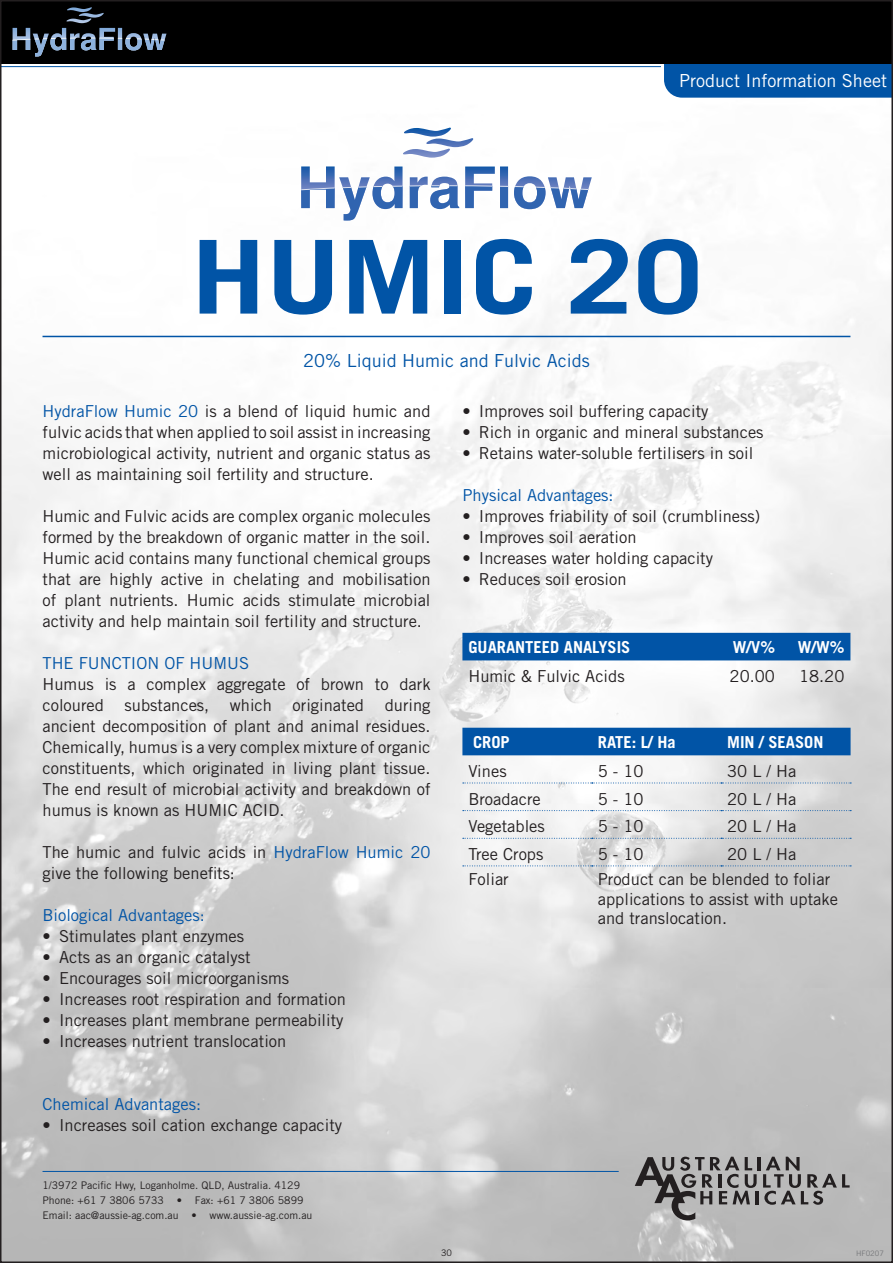
<style>
.page{position:relative;width:893px;height:1263px;background:#fff}
.page>*{position:absolute;margin:0;border:0;box-sizing:border-box;transform-origin:0 0}
.t1{font:700 102px "Trade Gothic";color:#0154a6;scale:1.2 1}
.t2{font:18px "Trade Gothic";color:#0154a6}
.t3{font:18px "Trade Gothic";color:#fff}
.t4{font:16.5px/21px "Trade Gothic";color:#231f20;text-align:justify}
.t5{font:16.5px "Trade Gothic";color:#0154a6}
.t6{font:700 16.5px "Trade Gothic";color:#fff}
.t7{font:10.5px/15px "Trade Gothic";color:#231f20}
.t8{font:9px "Trade Gothic";color:#231f20}
.t9{font:7.5px "Trade Gothic";color:#757679}
.s1{color:#0154a6}
</style>
<div class="page">
<img style="left:3px;top:67px;width:887px;height:1193px">
<hr style="left:0;top:66px;width:661px;height:1px;background:#0154a6">
<div style="left:664px;top:64px;width:226px;height:34px;background:#0154a6"></div>
<div style="left:0;top:0;width:893px;height:64px;background:#000"></div>
<svg style="left:13px;top:7px;width:153px;height:50px"></svg>
<svg style="left:301px;top:166px;width:291px;height:55px"></svg>
<svg style="left:403px;top:128px;width:70px;height:30px"></svg>
<hr style="left:757px;top:1157px;width:4px;height:13px;background:#231f20">
<svg style="left:635px;top:1157px;width:122px;height:63px;background:#8e8d8d"></svg>
<hr style="left:755px;top:1191px;width:4px;height:13px;background:#231f20">
<svg style="left:763px;top:1157px;width:87px;height:48px;background:#989798"></svg>
<hr style="left:43px;top:1171px;width:576px;height:1px;background:#0154a6">
<hr style="left:43px;top:336px;width:807px;height:1px;background:#0154a6">
<div style="left:462px;top:633px;width:388px;height:27px;background:#0154a6"></div>
<div style="left:462px;top:728px;width:389px;height:27px;background:#0154a6"></div>
<svg style="left:463px;top:783px;width:388px;height:1px"></svg>
<svg style="left:463px;top:810px;width:388px;height:1px"></svg>
<svg style="left:463px;top:838px;width:388px;height:1px"></svg>
<svg style="left:463px;top:865px;width:388px;height:1px"></svg>
<p class="t3" style="left:679px;top:70px;width:209px">Product Information Sheet</p>
<h1 class="t1" style="left:191px;top:215px;width:177px">HUMIC</h1>
<h1 class="t1" style="left:566px;top:215px;width:115px">20</h1>
<p class="t2" style="left:303px;top:350px;width:288px">20% Liquid Humic and Fulvic Acids</p>
<p class="t4" style="left:43px;top:400px;width:389px"><span class="s1">HydraFlow Humic 20</span> is a blend of liquid humic and fulvic acids that when applied to soil assist in increasing microbiological activity, nutrient and organic status as well as maintaining soil fertility and structure.</p>
<p class="t4" style="left:43px;top:505px;width:390px">Humic and Fulvic acids are complex organic molecules formed by the breakdown of organic matter in the soil.<br>Humic acid contains many functional chemical groups that are highly active in chelating and mobilisation of plant nutrients. Humic acids stimulate microbial activity and help maintain soil fertility and structure.</p>
<p class="t5" style="left:43px;top:653px;width:172px">THE FU NCTION OF HUMU</p>
<p class="t5" style="left:239px;top:653px;width:12px">S</p>
<p class="t4" style="left:43px;top:673px;width:390px">Humus is a complex aggregate of brown to dark coloured substances, which originated during ancient decomposition of plant and animal residues.<br>Chemically, humus is a very complex mixture of organic constituents, which originated in living plant tissue.<br>The end result of microbial activity and breakdown of humus is known as HUM IC ACID.</p>
<p class="t4" style="left:43px;top:841px;width:389px">The humic and fulvic acids in <span class="s1">HydraFlow Humic 20 </span>give the following benefits:</p>
<p class="t5" style="left:43px;top:905px;width:164px">Biological Advantages:</p>
<p class="t4" style="left:43px;top:925px;width:203px">• Stimulates plant enzymes</p>
<p class="t4" style="left:43px;top:946px;width:210px">• Acts as an organic catalyst</p>
<p class="t4" style="left:43px;top:967px;width:248px">• Encourages soil microorganisms</p>
<p class="t4" style="left:43px;top:988px;width:305px">• Increases root respiration and formation</p>
<p class="t4" style="left:43px;top:1009px;width:303px">• Increases plant membrane permeability</p>
<p class="t4" style="left:43px;top:1030px;width:245px">• Increases nutrient translocation</p>
<p class="t4" style="left:462px;top:400px;width:248px">• Improves soil buffering capacity</p>
<p class="t4" style="left:462px;top:421px;width:303px">• R ich in organic and mineral substances</p>
<p class="t4" style="left:462px;top:442px;width:292px">• Retains water-soluble fertilisers in soil</p>
<p class="t5" style="left:462px;top:485px;width:153px">Physical Advantages:</p>
<p class="t4" style="left:462px;top:505px;width:299px">• Improves friability of soil (crumbliness)</p>
<p class="t4" style="left:462px;top:526px;width:176px">• Improves soil aeration</p>
<p class="t4" style="left:462px;top:547px;width:252px">• Increases water holding capacity</p>
<p class="t4" style="left:462px;top:568px;width:166px">• Reduces soil erosion</p>
<p class="t6" style="left:468px;top:637px;width:56px">GUARANTEE</p>
<p class="t6" style="left:550px;top:637px;width:82px">D ANALYSIS</p>
<p class="t6" style="left:733px;top:637px;width:44px">W/V%</p>
<p class="t6" style="left:798px;top:637px;width:48px">W/W%</p>
<p class="t4" style="left:468px;top:665px;width:158px">Humic &amp; Fulvic Acids</p>
<p class="t4" style="left:730px;top:665px;width:47px">20.00</p>
<p class="t4" style="left:799px;top:665px;width:47px">18.20</p>
<p class="t6" style="left:473px;top:732px;width:36px">CROP</p>
<p class="t6" style="left:598px;top:732px;width:79px">RATE: L/ HA</p>
<p class="t6" style="left:727px;top:732px;width:98px">MIN / SEASON</p>
<p class="t4" style="left:468px;top:760px;width:40px">Vines</p>
<p class="t4" style="left:598px;top:760px;width:47px">5 - 10</p>
<p class="t4" style="left:727px;top:760px;width:71px">30 L / Ha</p>
<p class="t4" style="left:468px;top:788px;width:74px">Broadacre</p>
<p class="t4" style="left:598px;top:788px;width:47px">5 - 10</p>
<p class="t4" style="left:727px;top:788px;width:71px">20 L / Ha</p>
<p class="t4" style="left:468px;top:816px;width:78px">Vegetables</p>
<p class="t4" style="left:598px;top:816px;width:47px">5 - 10</p>
<p class="t4" style="left:727px;top:816px;width:71px">20 L / Ha</p>
<p class="t4" style="left:468px;top:843px;width:77px">Tree Crops</p>
<p class="t4" style="left:598px;top:843px;width:47px">5 - 10</p>
<p class="t4" style="left:727px;top:843px;width:71px">20 L / Ha</p>
<p class="t4" style="left:468px;top:868px;width:42px">Foliar</p>
<p class="t4" style="left:598px;top:869px;width:242px;line-height:19.8px;text-align:left">Product can be blended to foliar applications to assist with uptake and translocation.</p>
<p class="t5" style="left:43px;top:1094px;width:160px">Chemical Advantages:</p>
<p class="t4" style="left:43px;top:1114px;width:301px">• Increases soil cation exchange capacity</p>
<p class="t7" style="left:43px;top:1178px;width:271px">1/3972 Pacific Hwy, Loganholme. QLD, Australia. 4129<br>Phone: +61 7 3806 5733 • Fax: +61 7 3806 5899<br>Email: aac@aussie-ag.com.au • www.aussie-ag.com.au</p>
<p class="t8" style="left:441px;top:1247px;width:12px">30</p>
<p class="t9" style="left:856px;top:1249px;width:29px">HF0207</p>
</div>
